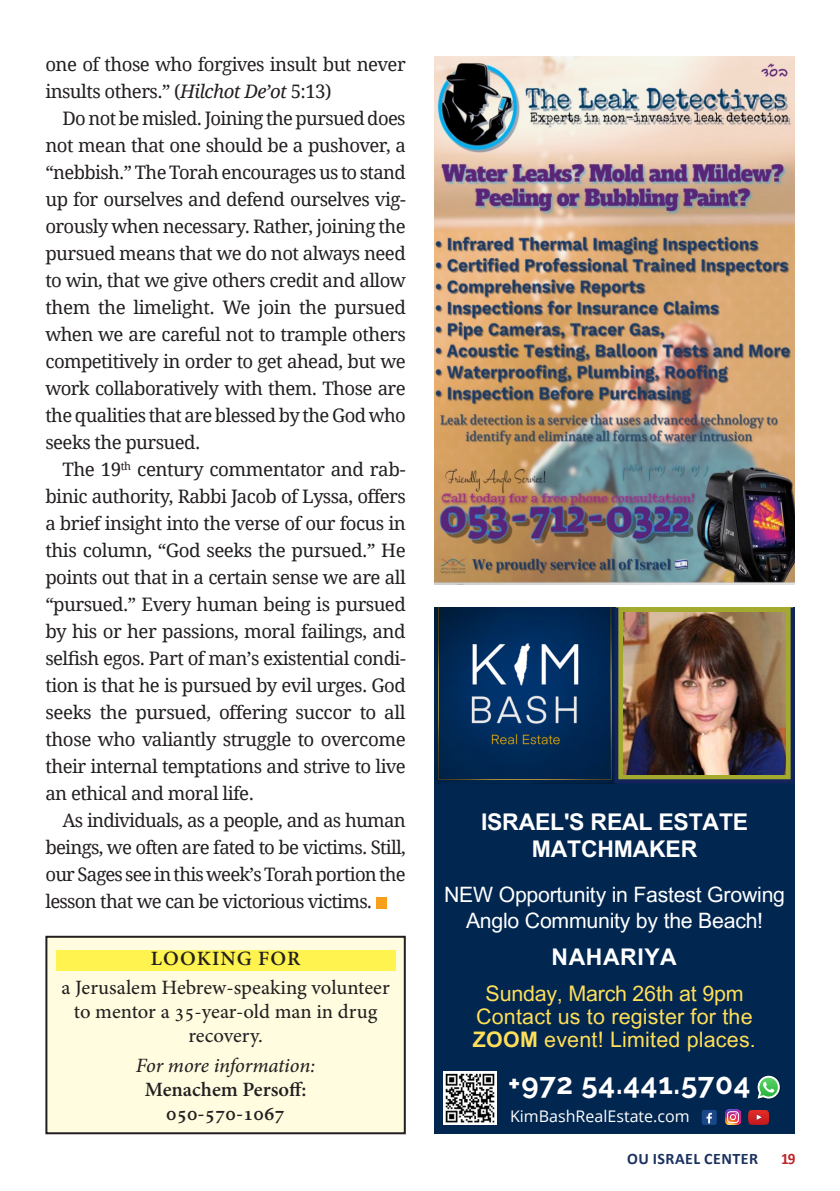
<style>
.page{position:relative;width:840px;height:1191px;background:#fff}
.page>*{position:absolute;margin:0;border:0;box-sizing:border-box;transform-origin:0 0}
.t1{font:700 29.2px "Raleway";letter-spacing:.025em;color:#fff}
.t2{font:700 23px/27.6px "Arial MT Pro";letter-spacing:-.01em;color:#fff;text-align:center}
.t3{font:700 23px "Arial MT Pro";letter-spacing:.025em;color:#fff}
.t4{font:21.4px/23.4px "Arial MT Pro";letter-spacing:.01em;color:#ffde59;text-align:center}
.t5{font:21.2px/26.4px "Arial MT Pro";letter-spacing:-.01em;color:#fff;text-align:center}
.t6{font:20px/29.6px "Adobe Hebrew";color:#231f20;text-align:center}
.t7{font:700 20px/24px "Adobe Hebrew";color:#231f20;text-align:center}
.MAIN_TEXT{font:18.6px/27px "Droid Serif";letter-spacing:-.03em;color:#231f20;text-align:justify}
.t8{font:16px "Open Sans";color:#fff}
.t9{font:700 16px "Calibri";letter-spacing:.03em;color:#1c3260}
.t10{font:700 16px "Calibri";color:#bd2327;scale:.95 1}
.s1{font-style:italic}
.s2{font-weight:700}
.s3{font-weight:400;font-style:italic}
</style>
<div class="page">
<img style="left:434px;top:57px;width:360px;height:528px">
<div style="left:375px;top:897px;width:11px;height:11px;background:#f89f1c"></div>
<div style="left:46px;top:936px;width:358px;height:197px;background:#fffce0"></div>
<div style="left:45px;top:935px;width:360px;height:199px;border:2px solid #231f20"></div>
<div style="left:56px;top:950px;width:339px;height:20px;background:#fff34f"></div>
<div style="left:434px;top:607px;width:360px;height:527px;background:#012650"></div>
<img style="left:434px;top:607px;width:180px;height:176px">
<svg style="left:614px;top:607px;width:180px;height:176px;background:#6e7543"></svg>
<img style="left:757px;top:1082px;width:23px;height:17px">
<svg style="left:757px;top:1075px;width:22px;height:23px"></svg>
<img style="left:622px;top:613px;width:162px;height:162px">
<div style="left:701px;top:1109px;width:15px;height:15px;background:#1a4789;border-radius:2px"></div>
<svg style="left:706px;top:1112px;width:5px;height:11px"></svg>
<img style="left:725px;top:1109px;width:14px;height:15px">
<svg style="left:748px;top:1110px;width:20px;height:15px"></svg>
<img style="left:443px;top:1071px;width:53px;height:53px">
<p class="MAIN_TEXT" style="left:45px;top:51px;width:361px">one of those who forgives insult but never insults others.” (<span class="s1">Hilchot De’ot</span> 5:13)</p>
<p class="MAIN_TEXT" style="left:45px;top:105px;width:362px;text-indent:17px">Do not be misled. Joining the pursued does not mean that one should be a pushover, a “nebbish.” The Torah encourages us to stand up for ourselves and defend ourselves vig&shy;orously when necessary. Rather, joining the pursued means that we do not always need to win, that we give others credit and allow them the limelight. We join the pursued when we are careful not to trample others competitively in order to get ahead, but we work collaboratively with them. Those are the qualities that are blessed by the God who seeks the pursued.</p>
<p class="MAIN_TEXT" style="left:45px;top:456px;width:362px;text-indent:17px">The 19<sup>th</sup> century commentator and rab&shy;binic authority, Rabbi Jacob of Lyssa, offers a brief insight into the verse of our focus in this column, “God seeks the pursued.” He points out that in a certain sense we are all “pursued.” Every human being is pursued by his or her passions, moral failings, and selfish egos. Part of man’s existential condi&shy;tion is that he is pursued by evil urges. God seeks the pursued, offering succor to all those who valiantly struggle to overcome their internal temptations and strive to live an ethical and moral life.</p>
<p class="MAIN_TEXT" style="left:45px;top:807px;width:362px;text-indent:17px">As individuals, as a people, and as human beings, we often are fated to be victims. Still, our Sages see in this week’s Torah portion the lesson that we can be victorious victims.</p>
<p class="t6" style="left:61px;top:943px;width:329px"><span class="s2">LOOKING FOR<br></span>a Jerusalem Hebrew-speaking volunteer</p>
<p class="t6" style="left:74px;top:1000px;width:305px;line-height:24px">to mentor a 35-year-old man in drug recovery.</p>
<p class="t7" style="left:136px;top:1053px;width:181px"><span class="s3">For more information:<br></span>Menachem Persoff:<br>050-570-1067</p>
<p class="t2" style="left:480px;top:808px;width:268px">ISRAEL'S REAL ESTATE<br>MATCHMAKER</p>
<p class="t5" style="left:444px;top:882px;width:342px">NEW Opportunity in Fastest Growing<br>Anglo Community by the Beach!</p>
<p class="t3" style="left:551px;top:943px;width:127px">NAHARIYA</p>
<p class="t4" style="left:472px;top:982px;width:284px">Sunday, March 26th at 9pm<br>Contact us to register for the<br><span class="s2">ZOOM</span> event! Limited places.</p>
<p class="t1" style="left:508px;top:1067px;width:244px">+972 54.441.5704</p>
<p class="t8" style="left:510px;top:1105px;width:181px">KimBashRealEstate.com</p>
<p class="t9" style="left:626px;top:1147px;width:132px">OU ISRAEL CENTER</p>
<p class="t10" style="left:780px;top:1147px;width:17px">19</p>
</div>
